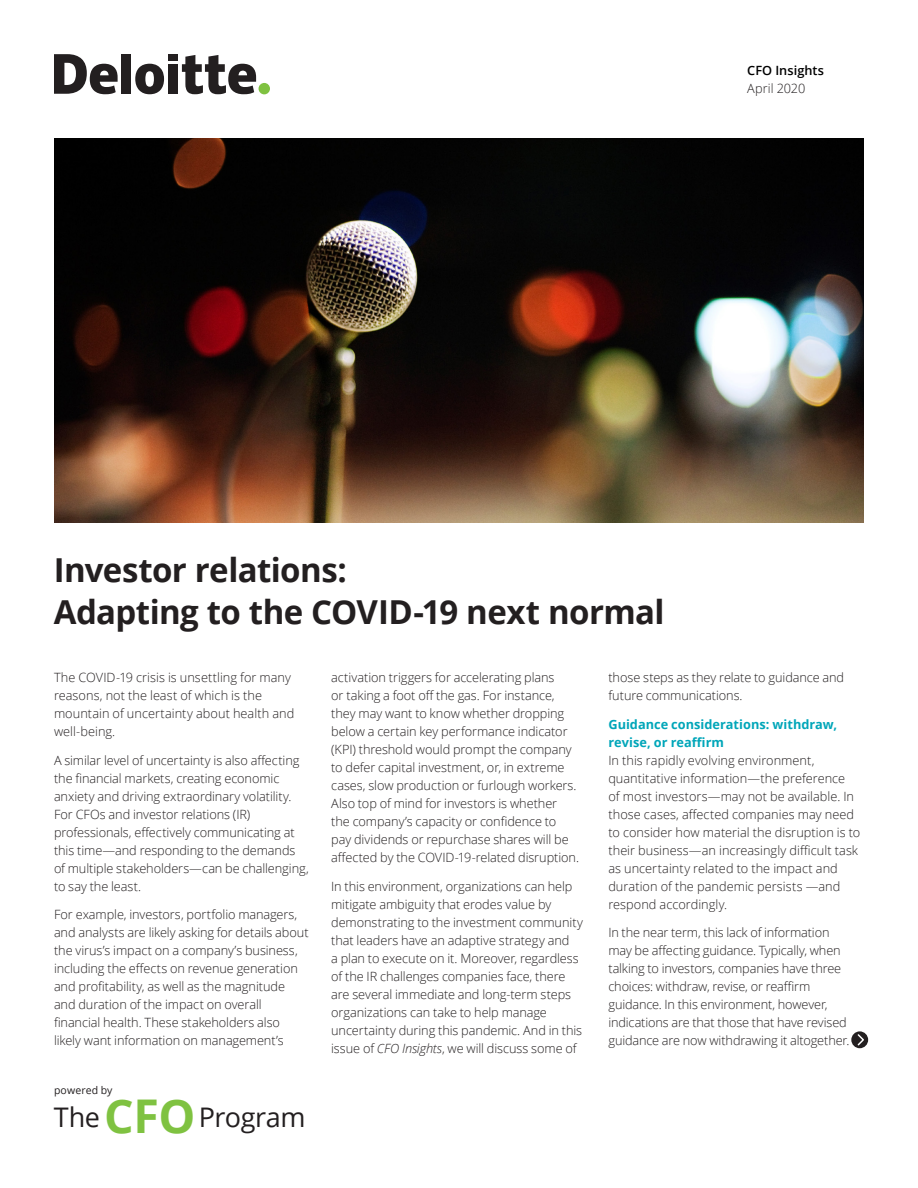
<style>
.page{position:relative;width:918px;height:1188px;background:#fff}
.page>*{position:absolute;margin:0;border:0;box-sizing:border-box;transform-origin:0 0}
.Body_copy__8_5_12pt{font:700 46.5px "Open Sans";color:#7fc241}
.Story_heading_light{font:700 33px/42px "Open Sans";letter-spacing:-.02em;color:#231f20}
.Body_copy__8_5_12pt-2{font:27px "Open Sans";letter-spacing:-.015em;color:#231f20}
.Body_copy__8_5_12pt-3{font:300 12.75px/18px "Open Sans";letter-spacing:-.005em;color:#231f20}
.Subhead_A__8_5_12pt{font:700 12.75px/18px "Open Sans";color:#00a6b9}
.Body_copy__8_5_12pt-4{font:600 12.75px/18px "Open Sans";letter-spacing:.005em;color:#000}
.Body_copy__8_5_12pt-5{font:10.5px "Open Sans";letter-spacing:.01em;color:#231f20}
.s1{font-weight:300;color:#231f20}
.s2{font-style:italic}
</style>
<div class="page">
<div style="left:259px;top:83px;width:11px;height:11px;background:#7fc241;border-radius:50%"></div>
<div style="left:121px;top:54px;width:10px;height:40px;background:#231f20"></div>
<svg style="left:135px;top:64px;width:29px;height:30px"></svg>
<div style="left:168px;top:64px;width:10px;height:30px;background:#231f20"></div>
<div style="left:168px;top:54px;width:10px;height:7px;background:#231f20"></div>
<svg style="left:182px;top:55px;width:74px;height:39px"></svg>
<svg style="left:54px;top:54px;width:64px;height:40px"></svg>
<svg style="left:851px;top:1031px;width:17px;height:17px"></svg>
<svg style="left:856px;top:1033px;width:9px;height:14px"></svg>
<img style="left:54px;top:138px;width:810px;height:385px">
<p class="Body_copy__8_5_12pt-4" style="left:747px;top:61px;width:78px">CFO Insights<br><span class="s1">April 2020</span></p>
<p class="Story_heading_light" style="left:54px;top:548px;width:612px">Investor relations:<br>Adapting to the COVID-19 next normal</p>
<p class="Body_copy__8_5_12pt-3" style="left:54px;top:668px;width:242px">The COVID-19 crisis is unsettling for many reasons, not the least of which is the mountain of uncertainty about health and well-being.</p>
<p class="Body_copy__8_5_12pt-3" style="left:54px;top:751px;width:256px">A similar level of uncertainty is also affecting the financial markets, creating economic anxiety and driving extraordinary volatility.<br>For CFOs and investor relations (IR) professionals, effectively communicating at this time—and responding to the demands of multiple stakeholders—can be challenging, to say the least.</p>
<p class="Body_copy__8_5_12pt-3" style="left:54px;top:905px;width:256px">For example, investors, portfolio managers, and analysts are likely asking for details about the virus’s impact on a company’s business, including the effects on revenue generation and profitability, as well as the magnitude and duration of the impact on overall financial health. These stakeholders also likely want information on management’s</p>
<p class="Body_copy__8_5_12pt-5" style="left:54px;top:1083px;width:60px">powered by</p>
<p class="Body_copy__8_5_12pt-2" style="left:54px;top:1099px;width:48px">The</p>
<p class="Body_copy__8_5_12pt" style="left:104px;top:1083px;width:93px">CFO</p>
<p class="Body_copy__8_5_12pt-2" style="left:199px;top:1099px;width:108px">Program</p>
<p class="Body_copy__8_5_12pt-3" style="left:331px;top:668px;width:249px">activation triggers for accelerating plans<br>or taking a foot off the gas. For instance, they may want to know whether dropping below a certain key performance indicator (KPI) threshold would prompt the company to defer capital investment, or, in extreme cases, slow production or furlough workers.<br>Also top of mind for investors is whether the company’s capacity or confidence to pay dividends or repurchase shares will be affected by the COVID-19-related disruption.</p>
<p class="Body_copy__8_5_12pt-3" style="left:331px;top:877px;width:253px">In this environment, organizations can help mitigate ambiguity that erodes value by demonstrating to the investment community that leaders have an adaptive strategy and<br>a plan to execute on it. Moreover, regardless of the IR challenges companies face, there are several immediate and long-term steps organizations can take to help manage uncertainty during this pandemic. And in this issue of <span class="s2">CFO Insights</span>, we will discuss some of</p>
<p class="Body_copy__8_5_12pt-3" style="left:608px;top:668px;width:237px">those steps as they relate to guidance and future communications.</p>
<p class="Subhead_A__8_5_12pt" style="left:608px;top:715px;width:230px">Guidance considerations: withdraw, revise, or reaffirm</p>
<p class="Body_copy__8_5_12pt-3" style="left:608px;top:751px;width:254px">In this rapidly evolving environment, quantitative information—the preference<br>of most investors—may not be available. In those cases, affected companies may need to consider how material the disruption is to their business—an increasingly difficult task as uncertainty related to the impact and duration of the pandemic persists —and respond accordingly.</p>
<p class="Body_copy__8_5_12pt-3" style="left:608px;top:923px;width:243px">In the near term, this lack of information may be affecting guidance. Typically, when talking to investors, companies have three choices: withdraw, revise, or reaffirm guidance. In this environment, however, indications are that those that have revised guidance are now withdrawing it altogether.</p>
</div>
